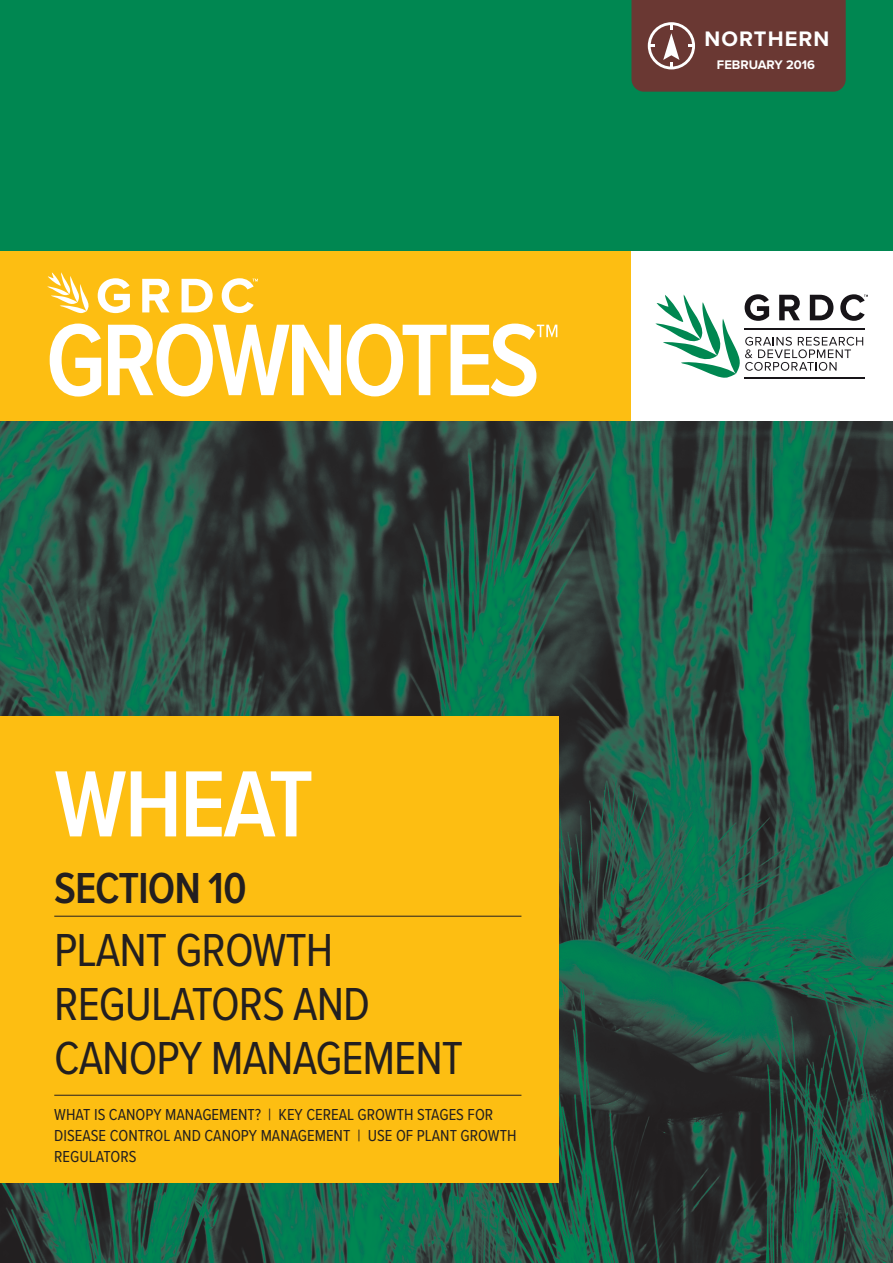
<style>
.page{position:relative;width:893px;height:1263px;background:#008751}
.page>*{position:absolute;margin:0;border:0;box-sizing:border-box;transform-origin:0 0}
.t1{font:600 97.5px "Proxima Nova Cond";letter-spacing:-.025em;color:#fff}
.t2{font:48px/54px "Proxima Nova Cond";letter-spacing:-.02em;color:#231f20}
.t3{font:600 45px "Proxima Nova Cond";letter-spacing:-.025em;color:#231f20}
.t4{font:700 21.75px "Proxima Nova";letter-spacing:.05em;color:#fff}
.t5{font:16.5px/21px "Proxima Nova Cond";color:#231f20}
.t6{font:700 12.9px "Proxima Nova";color:#fff}
</style>
<div class="page">
<img style="left:0;top:421px;width:893px;height:842px">
<div style="left:0;top:252px;width:893px;height:169px;background:#fdbe12"></div>
<div style="left:0;top:716px;width:558px;height:466px;background:#fdbe12"></div>
<div style="left:631px;top:0;width:215px;height:92px;background:#6a3833"></div>
<hr style="left:54px;top:916px;width:467px;height:1px;background:#231f20">
<hr style="left:54px;top:1095px;width:467px;height:1px;background:#231f20">
<svg style="left:50px;top:324px;width:51px;height:73px"></svg>
<svg style="left:108px;top:324px;width:233px;height:72px"></svg>
<svg style="left:347px;top:324px;width:210px;height:72px"></svg>
<svg style="left:47px;top:272px;width:42px;height:41px"></svg>
<svg style="left:98px;top:278px;width:32px;height:35px"></svg>
<svg style="left:142px;top:279px;width:27px;height:33px"></svg>
<svg style="left:182px;top:279px;width:31px;height:33px"></svg>
<svg style="left:222px;top:278px;width:36px;height:35px"></svg>
<div style="left:632px;top:252px;width:261px;height:169px;background:#fff"></div>
<svg style="left:655px;top:294px;width:213px;height:84px"></svg>
<h3 class="t4" style="left:704px;top:26px;width:126px">NORTHERN</h3>
<p class="t6" style="left:717px;top:56px;width:100px">FEBRUARY 2016</p>
<h1 class="t1" style="left:54px;top:732px;width:261px">WHEAT</h1>
<h3 class="t3" style="left:54px;top:855px;width:194px">SECTION 10</h3>
<h2 class="t2" style="left:54px;top:921px;width:410px">PLANT GROWTH<br>REGULATORS AND<br>CANOPY MANAGEMENT</h2>
<p class="t5" style="left:54px;top:1103px;width:464px">WHAT IS CANOPY MANAGEMENT? | KEY CEREAL GROWTH STAGES FOR<br>DISEASE CONTROL AND CANOPY MANAGEMENT | USE OF PLANT GROWTH<br>REGULATORS</p>
</div>
